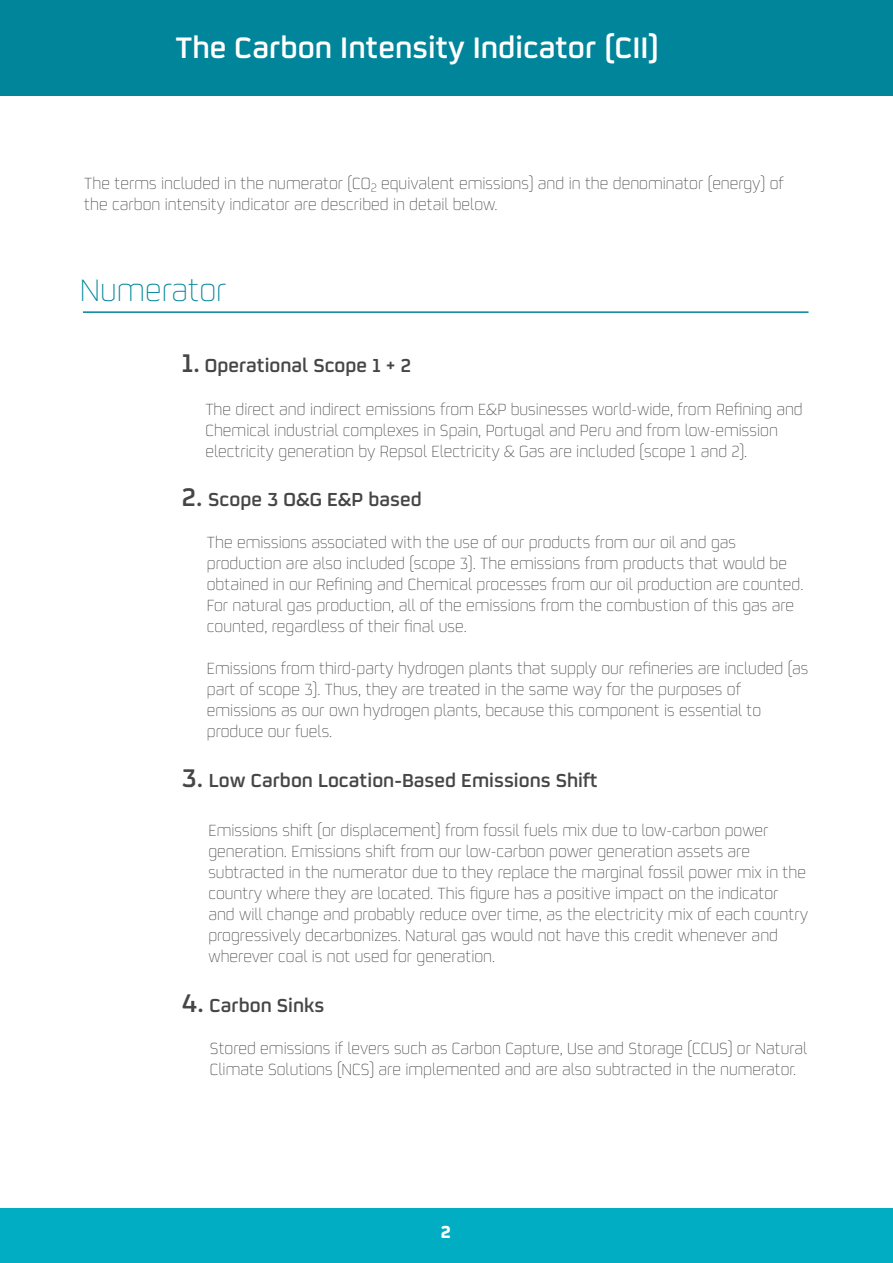
<style>
.page{position:relative;width:893px;height:1263px;background:#fff}
.page>*{position:absolute;margin:0;border:0;box-sizing:border-box;transform-origin:0 0}
.t1{font:300 34.5px "Repsol";color:#00859b}
.t2{font:600 33px "Repsol";color:#fff}
.t3{font:600 21px "Repsol";color:#464646}
.t4{font:700 19.5px "Repsol Viet";color:#fff}
.t5{font:300 18px/21px "Repsol";color:#464646}
.s1{font-size:28.5px}
</style>
<div class="page">
<div style="left:0;top:1209px;width:893px;height:54px;background:#00adc3"></div>
<hr style="left:83px;top:311px;width:725px;height:2px;background:#00859b">
<div style="left:0;top:0;width:893px;height:95px;background:#00859b"></div>
<h2 class="t2" style="left:175px;top:23px;width:485px">The Carbon Intensity Indicator (CII)</h2>
<p class="t5" style="left:84px;top:171px;width:701px">The terms included in the numerator (CO<sub>2</sub> equivalent emissions) and in the denominator (energy) of the carbon intensity indicator are described in detail below.</p>
<h1 class="t1" style="left:80px;top:266px;width:148px">Numerator</h1>
<p class="t3" style="left:181px;top:350px;width:231px"><span class="s1">1.</span> Operational Scope 1 + 2</p>
<p class="t5" style="left:205px;top:397px;width:599px">The direct and indirect emissions from E&amp;P businesses world-wide, from Refining and<br>Chemical industrial complexes in Spain, Portugal and Peru and from low-emission electricity generation by Repsol Electricity &amp; Gas are included (scope 1 and 2).</p>
<p class="t3" style="left:181px;top:483px;width:242px"><span class="s1">2.</span> Scope 3 O&amp;G E&amp;P based</p>
<p class="t5" style="left:207px;top:530px;width:598px">The emissions associated with the use of our products from our oil and gas production are also included (scope 3). The emissions from products that would be obtained in our Refining and Chemical processes from our oil production are counted.<br>For natural gas production, all of the emissions from the combustion of this gas are counted, regardless of their final use.</p>
<p class="t5" style="left:207px;top:656px;width:603px">Emissions from third-party hydrogen plants that supply our refineries are included (as part of scope 3). Thus, they are treated in the same way for the purposes of emissions as our own hydrogen plants, because this component is essential to produce our fuels.</p>
<p class="t3" style="left:181px;top:764px;width:418px"><span class="s1">3.</span> Low Carbon Location-Based Emissions Shift</p>
<p class="t5" style="left:208px;top:818px;width:601px">Emissions shift (or displacement) from fossil fuels mix due to low-carbon power generation. Emissions shift from our low-carbon power generation assets are subtracted in the numerator due to they replace the marginal fossil power mix in the country where they are located. This figure has a positive impact on the indicator and will change and probably reduce over time, as the electricity mix of each country progressively decarbonizes. Natural gas would not have this credit whenever and wherever coal is not used for generation.</p>
<p class="t3" style="left:181px;top:989px;width:145px"><span class="s1">4.</span> Carbon Sinks</p>
<p class="t5" style="left:210px;top:1036px;width:599px">Stored emissions if levers such as Carbon Capture, Use and Storage (CCUS) or Natural<br>Climate Solutions (NCS) are implemented and are also subtracted in the numerator.</p>
<p class="t4" style="left:441px;top:1216px;width:12px">2</p>
</div>
